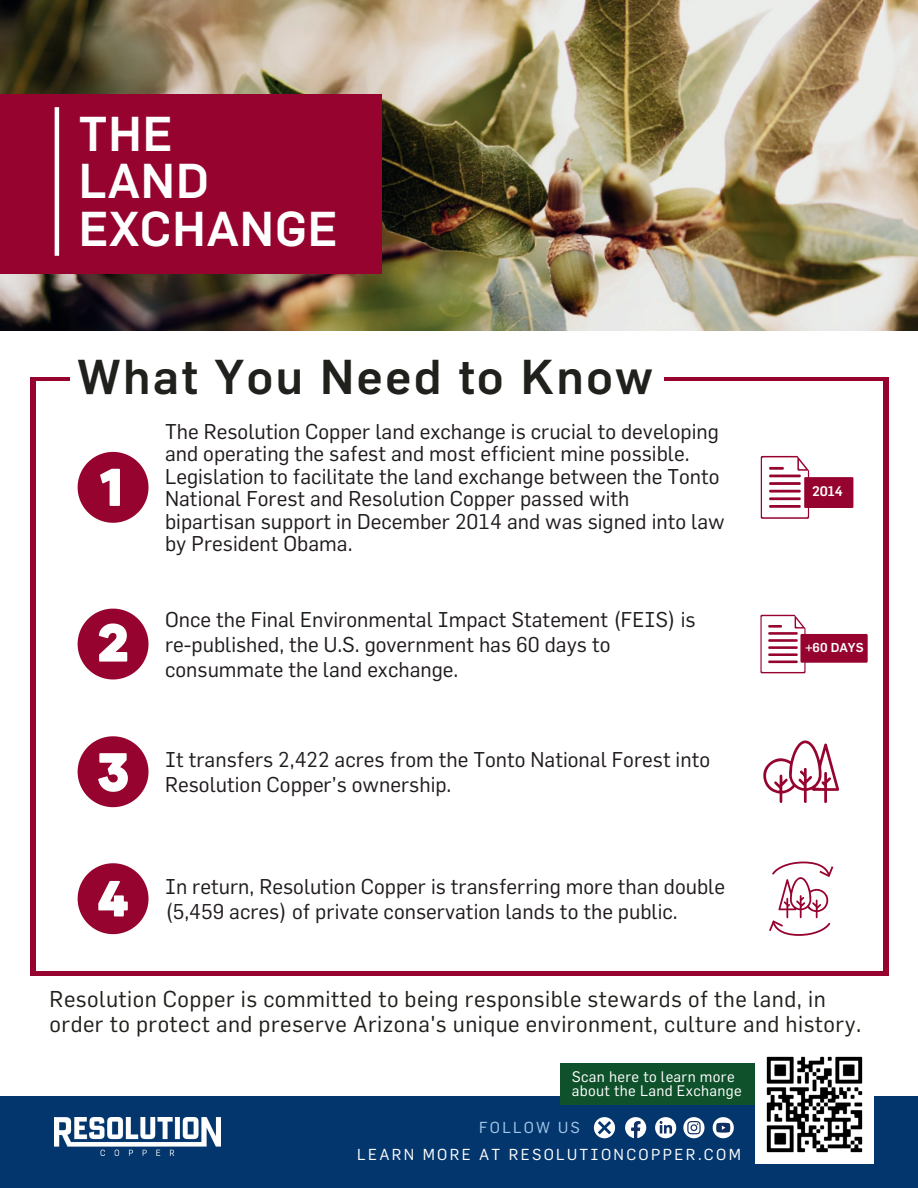
<style>
.page{position:relative;width:918px;height:1188px;background:#fff}
.page>*{position:absolute;margin:0;border:0;box-sizing:border-box;transform-origin:0 0}
.t1{font:500 48px "Flama";letter-spacing:.055em;color:#20201c}
.t2{font:500 48px/47.2px "Flama";letter-spacing:.02em;color:#fff}
.t3{font:22.5px/25.8px "Flama";letter-spacing:.02em;color:#20201c}
.t4{font:21px/22.5px "Flama";color:#211c1c}
.t5{font:15.6px "Flama";letter-spacing:.15em;color:#fff}
.t6{font:15.6px "Flama";letter-spacing:.14em;color:#a3c9ea}
.t7{font:15px/14.7px "Flama";letter-spacing:.02em;color:#fff}
.t8{font:500 13.65px "Flama";color:#fff}
.t9{font:500 12.75px "Flama";color:#fff}
</style>
<div class="page">
<div style="left:0;top:1096px;width:918px;height:92px;background:#04366e"></div>
<img style="left:54px;top:1118px;width:167px;height:37px">
<img style="left:0;top:0;width:918px;height:330px">
<svg style="left:625px;top:1117px;width:21px;height:21px"></svg>
<svg style="left:655px;top:1117px;width:21px;height:21px"></svg>
<svg style="left:660px;top:1121px;width:12px;height:12px"></svg>
<svg style="left:683px;top:1117px;width:22px;height:21px"></svg>
<svg style="left:687px;top:1121px;width:14px;height:13px"></svg>
<div style="left:713px;top:1117px;width:21px;height:21px;background:#fff;border-radius:50%"></div>
<svg style="left:716px;top:1123px;width:14px;height:10px"></svg>
<svg style="left:594px;top:1117px;width:21px;height:21px"></svg>
<div style="left:30px;top:377px;width:858px;height:599px;background:#96032f"></div>
<div style="left:36px;top:381px;width:847px;height:590px;background:#fff"></div>
<svg style="left:761px;top:456px;width:48px;height:63px"></svg>
<div style="left:804px;top:477px;width:49px;height:31px;background:#96032f"></div>
<svg style="left:78px;top:452px;width:71px;height:71px"></svg>
<svg style="left:763px;top:740px;width:76px;height:63px"></svg>
<svg style="left:78px;top:736px;width:71px;height:71px"></svg>
<svg style="left:769px;top:862px;width:64px;height:74px"></svg>
<svg style="left:78px;top:863px;width:71px;height:71px"></svg>
<div style="left:560px;top:1063px;width:297px;height:42px;background:#0e512b"></div>
<img style="left:755px;top:1056px;width:118px;height:108px">
<div style="left:0;top:95px;width:382px;height:179px;background:#96032f"></div>
<hr style="left:55px;top:107px;width:4px;height:149px;background:#fff">
<div style="left:70px;top:345px;width:594px;height:70px;background:#fff"></div>
<svg style="left:78px;top:609px;width:71px;height:70px"></svg>
<div style="left:800px;top:634px;width:68px;height:29px;background:#96032f"></div>
<svg style="left:760px;top:615px;width:46px;height:58px"></svg>
<h1 class="t2" style="left:79px;top:107px;width:260px">THE<br>LAND<br>EXCHANGE</h1>
<h1 class="t1" style="left:78px;top:342px;width:576px">What You Need to Know</h1>
<p class="t4" style="left:165px;top:420px;width:561px">The Resolution Copper land exchange is crucial to developing and operating the safest and most efficient mine possible.<br>Legislation to facilitate the land exchange between the Tonto National Forest and Resolution Copper passed with bipartisan support in December 2014 and was signed into law by President Obama.</p>
<p class="t4" style="left:165px;top:607px;width:532px;line-height:24.8px">Once the Final Environmental Impact Statement (FEIS) is re-published, the U.S. government has 60 days to consummate the land exchange.</p>
<p class="t4" style="left:165px;top:747px;width:547px;line-height:24.8px">It transfers 2,422 acres from the Tonto National Forest into<br>Resolution Copper’s ownership.</p>
<p class="t4" style="left:165px;top:874px;width:562px;line-height:24.8px">In return, Resolution Copper is transferring more than double (5,459 acres) of private conservation lands to the public.</p>
<p class="t8" style="left:812px;top:481px;width:32px">2014</p>
<p class="t9" style="left:806px;top:638px;width:60px">+60 DAYS</p>
<p class="t3" style="left:50px;top:985px;width:813px">Resolution Copper is committed to being responsible stewards of the land, in order to protect and preserve Arizona's unique environment, culture and history.</p>
<p class="t7" style="left:572px;top:1069px;width:171px">Scan here to learn more about the Land Exchange</p>
<p class="t6" style="left:479px;top:1118px;width:102px">FOLLOW US</p>
<p class="t5" style="left:357px;top:1145px;width:385px">LEARN MORE AT RESOLUTIONCOPPER.COM</p>
</div>
